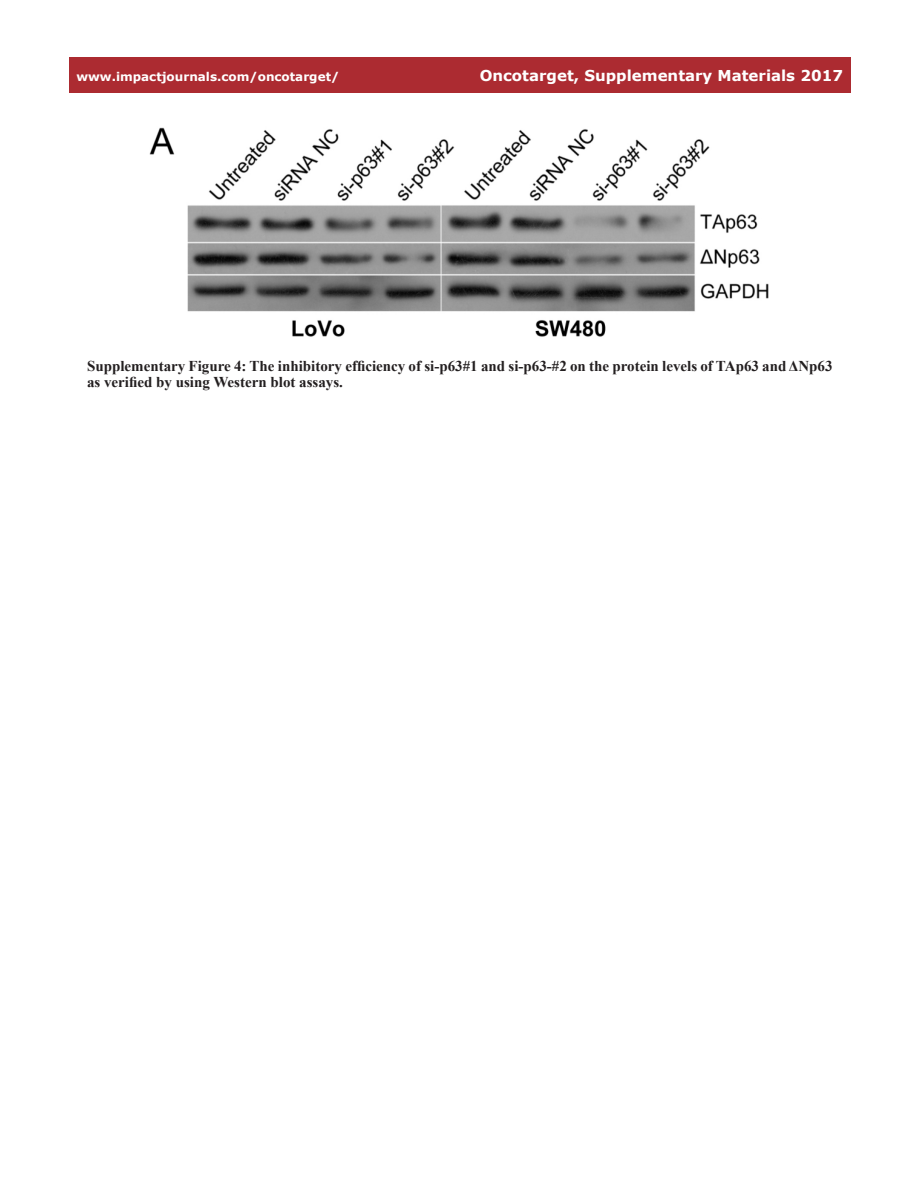
<style>
.page{position:relative;width:918px;height:1188px;background:#fff}
.page>*{position:absolute;margin:0;border:0;box-sizing:border-box;transform-origin:0 0}
.figuretext{font:700 15px/16.2px "Times New Roman";color:#231f20}
.t1{font:700 15px "Verdana";color:#fff}
.t2{font:700 12px "Verdana";color:#fff}
</style>
<div class="page">
<div style="left:69px;top:57px;width:781px;height:36px;background:#ac2b31"></div>
<img style="left:150px;top:127px;width:618px;height:210px">
<p class="t2" style="left:76px;top:68px;width:264px">www.impactjournals.com/oncotarget/</p>
<p class="t1" style="left:480px;top:65px;width:365px">Oncotarget, Supplementary Materials 2017</p>
<p class="figuretext" style="left:87px;top:358px;width:747px">Supplementary Figure 4: The inhibitory efficiency of si-p63#1 and si-p63-#2 on the protein levels of TAp63 and ΔNp63 as verified by using Western blot assays.</p>
</div>
